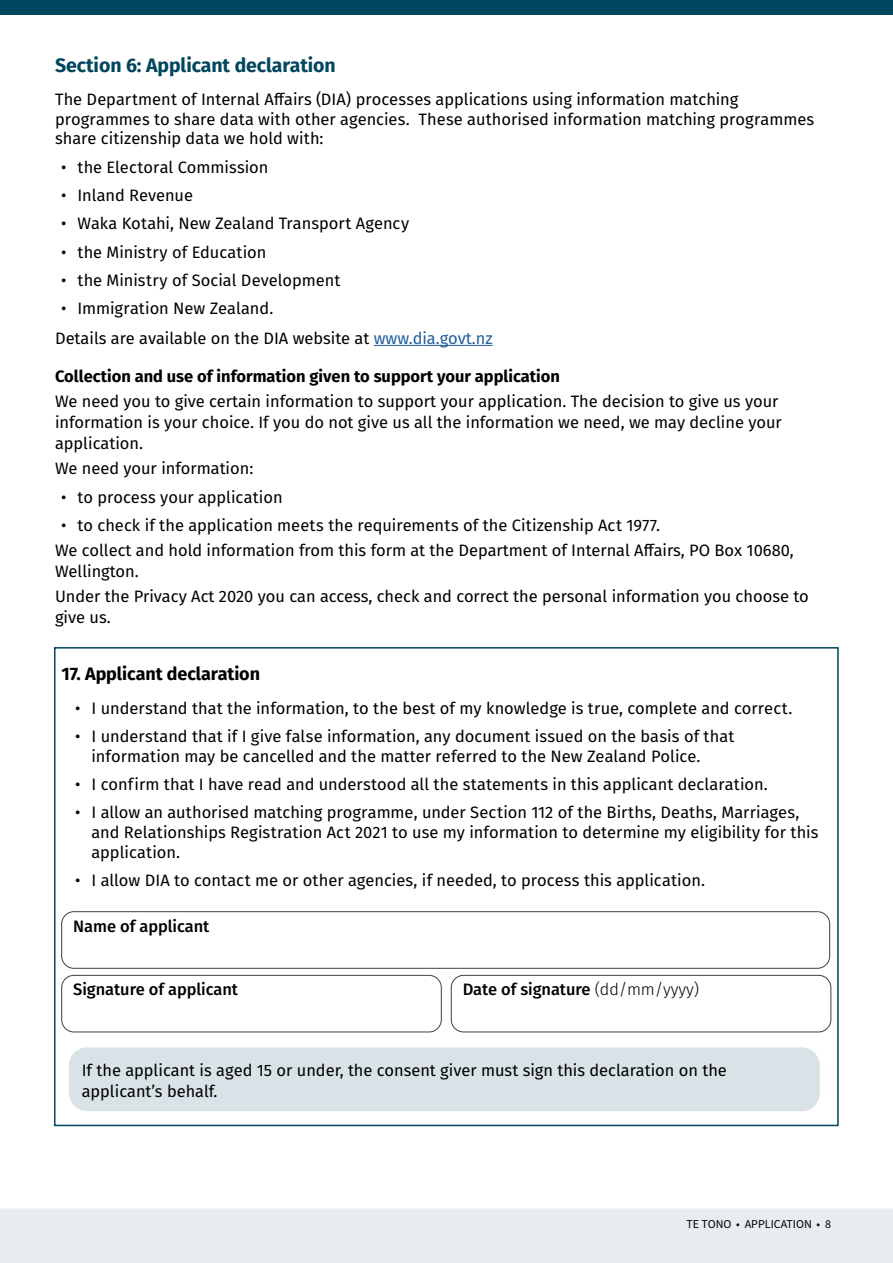
<style>
.page{position:relative;width:893px;height:1263px;background:#fff}
.page>*{position:absolute;margin:0;border:0;box-sizing:border-box;transform-origin:0 0}
.t1{font:700 19.5px "Fira Sans";letter-spacing:-.005em;color:#00465f}
.t2{font:700 18px "Fira Sans";letter-spacing:-.005em;color:#000}
.t3{font:16.5px/19.8px "Fira Sans";color:#000}
.t4{font:500 16.5px "Fira Sans";letter-spacing:-.005em;color:#000}
.t5{font:700 16.5px "Fira Sans";color:#000}
.t6{font:12px "Source Sans Pro";color:#000}
.s1{color:#215e9e}
.s2{font-weight:300}
</style>
<div class="page">
<div style="left:54px;top:647px;width:785px;height:479px;border:2px solid #00465f"></div>
<div style="left:0;top:1208px;width:893px;height:55px;background:#e6ecef"></div>
<div style="left:0;top:0;width:893px;height:15px;background:#00465f"></div>
<div style="left:451px;top:975px;width:380px;height:57px;border:1px solid #414042;border-radius:12px"></div>
<div style="left:62px;top:975px;width:379px;height:57px;border:1px solid #414042;border-radius:12px"></div>
<hr style="left:374px;top:345px;width:119px;height:1px;background:#215e9e">
<div style="left:69px;top:1047px;width:751px;height:64px;background:#d9e3e7;border-radius:18px"></div>
<div style="left:62px;top:911px;width:768px;height:57px;border:1px solid #414042;border-radius:12px"></div>
<p class="t1" style="left:55px;top:49px;width:282px">Section 6: Applicant declaration</p>
<p class="t3" style="left:55px;top:89px;width:761px">The Department of Internal Affairs (DIA) processes applications using information matching programmes to share data with other agencies. These authorised information matching programmes share citizenship data we hold with:</p>
<p class="t3" style="left:61px;top:157px;width:209px">• the Electoral Commission</p>
<p class="t3" style="left:61px;top:185px;width:134px">• Inland Revenue</p>
<p class="t3" style="left:61px;top:213px;width:350px">• Waka Kotahi, New Zealand Transport Agency</p>
<p class="t3" style="left:61px;top:242px;width:207px">• the Ministry of Education</p>
<p class="t3" style="left:61px;top:270px;width:281px">• the Ministry of Social Development</p>
<p class="t3" style="left:55px;top:293px;width:439px;line-height:29.5px;text-indent:6px">• Immigration New Zealand.<br>Details are available on the DIA website at <span class="s1">www.dia.govt.nz</span></p>
<p class="t5" style="left:55px;top:362px;width:506px">Collection and use of information given to support your application</p>
<p class="t3" style="left:55px;top:390px;width:728px;line-height:21px">We need you to give certain information to support your application. The decision to give us your information is your choice. If you do not give us all the information we need, we may decline your application.</p>
<p class="t3" style="left:55px;top:458px;width:200px">We need your information:</p>
<p class="t3" style="left:61px;top:486px;width:223px">• to process your application</p>
<p class="t3" style="left:55px;top:512px;width:740px;line-height:25.2px;text-indent:6px">• to check if the application meets the requirements of the Citizenship Act 1977.<br>We collect and hold information from this form at the Department of Internal Affairs, PO Box 10680,</p>
<p class="t3" style="left:55px;top:558px;width:755px;line-height:25.2px">Wellington.<br>Under the Privacy Act 2020 you can access, check and correct the personal information you choose to</p>
<p class="t3" style="left:55px;top:607px;width:57px">give us.</p>
<p class="t2" style="left:62px;top:659px;width:200px">17. Applicant declaration</p>
<p class="t3" style="left:75px;top:697px;width:719px">• I understand that the information, to the best of my knowledge is true, complete and correct.</p>
<p class="t3" style="left:92px;top:726px;width:644px;text-indent:-16px">• I understand that if I give false information, any document issued on the basis of that information may be cancelled and the matter referred to the New Zealand Police.</p>
<p class="t3" style="left:75px;top:774px;width:694px">• I confirm that I have read and understood all the statements in this applicant declaration.</p>
<p class="t3" style="left:92px;top:802px;width:728px;text-indent:-16px">• I allow an authorised matching programme, under Section 112 of the Births, Deaths, Marriages, and Relationships Registration Act 2021 to use my information to determine my eligibility for this application.</p>
<p class="t3" style="left:75px;top:870px;width:631px">• I allow DIA to contact me or other agencies, if needed, to process this application.</p>
<p class="t4" style="left:73px;top:912px;width:138px">Name of applicant</p>
<p class="t4" style="left:73px;top:976px;width:166px">Signature of applicant</p>
<p class="t4" style="left:463px;top:976px;width:238px">Date of signature <span class="s2">(dd/mm/yyyy)</span></p>
<p class="t3" style="left:82px;top:1059px;width:647px;line-height:21px">If the applicant is aged 15 or under, the consent giver must sign this declaration on the applicant’s behalf.</p>
<p class="t6" style="left:686px;top:1216px;width:146px">TE TONO • APPLICATION • 8</p>
</div>
